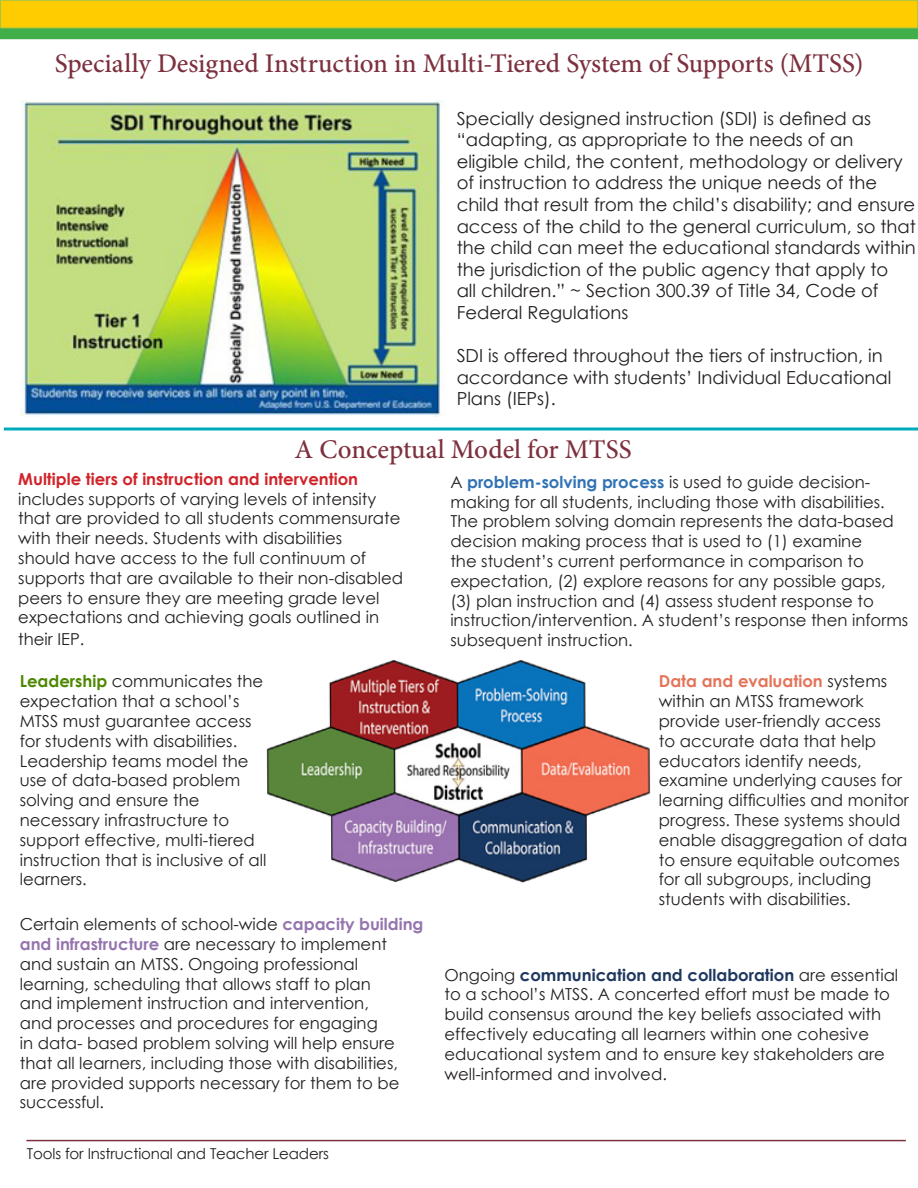
<style>
.page{position:relative;width:918px;height:1188px;background:#fff}
.page>*{position:absolute;margin:0;border:0;box-sizing:border-box;transform-origin:0 0}
.t1{font:500 27px "Minion Pro";letter-spacing:-.005em;color:#7d303e}
.t2{font:18px/21.6px "Century Gothic";color:#231f20}
.t3{font:16.5px/19.8px "Century Gothic";color:#231f20}
.t4{font:15px "Century Gothic";letter-spacing:-.01em;color:#231f20}
.s1{font-weight:700;color:#d1232a}
.s2{font-weight:700;color:#4e8800}
.s3{font-weight:700;color:#9474ad}
.s4{font-weight:700;color:#3172b4}
.s5{font-weight:700;color:#e47459}
.s6{font-weight:700;color:#1e375f}
</style>
<div class="page">
<div style="left:1px;top:1px;width:916px;height:37px;background:#40ae49"></div>
<div style="left:0;top:0;width:918px;height:39px;border:2px solid #40ae49"></div>
<div style="left:1px;top:0;width:917px;height:28px;background:#fc0"></div>
<div style="left:0;top:0;width:918px;height:28px;border:1px solid #9dc54f"></div>
<hr style="left:26px;top:1140px;width:880px;height:1px;background:#7d303e">
<img style="left:20px;top:101px;width:425px;height:315px">
<hr style="left:4px;top:428px;width:914px;height:2px;background:#00aabd">
<img style="left:266px;top:660px;width:385px;height:222px">
<p class="t1" style="left:55px;top:45px;width:810px">Specially Designed Instruction in Multi-Tiered System of Supports (MTSS)</p>
<p class="t2" style="left:457px;top:107px;width:461px">Specially designed instruction (SDI) is defined as “adapting, as appropriate to the needs of an eligible child, the content, methodology or delivery of instruction to address the unique needs of the child that result from the child’s disability; and ensure access of the child to the general curriculum, so that the child can meet the educational standards within the jurisdiction of the public agency that apply to<br>all children.” ~ Section 300.39 of Title 34, Code of Federal Regulations</p>
<p class="t2" style="left:457px;top:345px;width:436px">SDI is offered throughout the tiers of instruction, in accordance with students’ Individual Educational<br>Plans (IEPs).</p>
<p class="t1" style="left:295px;top:432px;width:339px">A Conceptual Model for MTSS</p>
<p class="t3" style="left:18px;top:469px;width:386px"><span class="s1">Multiple tiers of instruction and intervention </span>includes supports of varying levels of intensity that are provided to all students commensurate with their needs. Students with disabilities<br>should have access to the full continuum of supports that are available to their non-disabled peers to ensure they are meeting grade level expectations and achieving goals outlined in</p>
<p class="t3" style="left:18px;top:629px;width:68px">their IEP.</p>
<p class="t3" style="left:20px;top:671px;width:248px"><span class="s2">Leadership</span> communicates the expectation that a school’s<br>MTSS must guarantee access for students with disabilities.<br>Leadership teams model the use of data-based problem solving and ensure the necessary infrastructure to support effective, multi-tiered instruction that is inclusive of all learners.</p>
<p class="t3" style="left:20px;top:914px;width:405px">Certain elements of school-wide <span class="s3">capacity building and infrastructure</span> are necessary to implement and sustain an MTSS. Ongoing professional learning, scheduling that allows staff to plan<br>and implement instruction and intervention,<br>and processes and procedures for engaging<br>in data- based problem solving will help ensure that all learners, including those with disabilities, are provided supports necessary for them to be successful.</p>
<p class="t3" style="left:450px;top:472px;width:459px">A <span class="s4">problem-solving process</span> is used to guide decision&shy;making for all students, including those with disabilities.<br>The problem solving domain represents the data-based decision making process that is used to (1) examine<br>the student’s current performance in comparison to expectation, (2) explore reasons for any possible gaps, (3) plan instruction and (4) assess student response to instruction/intervention. A student’s response then informs subsequent instruction.</p>
<p class="t3" style="left:659px;top:671px;width:252px"><span class="s5">Data and evaluation</span> systems within an MTSS framework provide user-friendly access<br>to accurate data that help educators identify needs, examine underlying causes for learning difficulties and monitor progress. These systems should enable disaggregation of data to ensure equitable outcomes for all subgroups, including students with disabilities.</p>
<p class="t3" style="left:444px;top:965px;width:455px">Ongoing <span class="s6">communication and collaboration</span> are essential to a school’s MTSS. A concerted effort must be made to build consensus around the key beliefs associated with effectively educating all learners within one cohesive educational system and to ensure key stakeholders are well-informed and involved.</p>
<p class="t4" style="left:27px;top:1143px;width:303px">Tools for Instructional and Teacher Leaders</p>
</div>
